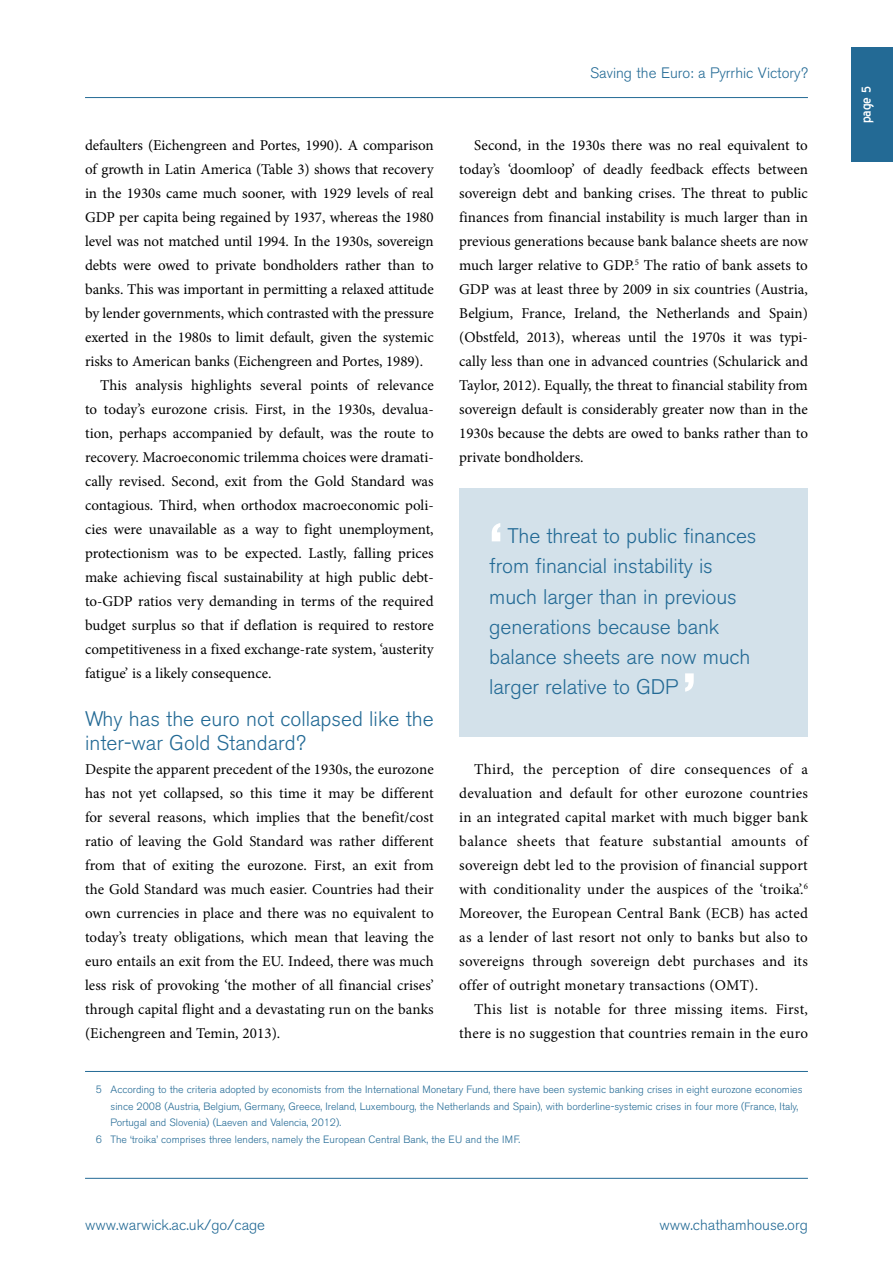
<style>
.page{position:relative;width:893px;height:1263px;background:#fff}
.page>*{position:absolute;margin:0;border:0;box-sizing:border-box;transform-origin:0 0}
.t1{font:700 54px "Akzidenz Grotesk BE";color:#fff}
.t2{font:300 21px/30px "Akzidenz Grotesk BE";letter-spacing:-.005em;color:#236a95}
.t3{font:16.5px "Blue Highway";color:#fff}
.t4{font:15px/24px "Minion Pro";letter-spacing:-.005em;color:#000;text-align:justify}
.t5{font:15px/24px "Minion Pro";letter-spacing:.015em;color:#000;text-align:right}
.t6{font:300 15px "Akzidenz Grotesk BE";color:#236a95}
.t7{font:300 10.5px "Akzidenz Grotesk BE";color:#236a95}
</style>
<div class="page">
<hr style="left:85px;top:1178px;width:723px;height:1px;background:#236a95">
<hr style="left:85px;top:97px;width:723px;height:1px;background:#236a95">
<div style="left:851px;top:47px;width:42px;height:115px;background:#236a95"></div>
<hr style="left:85px;top:1071px;width:723px;height:1px;background:#236a95">
<div style="left:459px;top:488px;width:349px;height:249px;background:#d3e1ea"></div>
<p class="t4" style="left:85px;top:133px;width:350px">defaulters (Eichengreen and Portes, 1990). A comparison</p>
<p class="t4" style="left:85px;top:157px;width:350px">of growth in Latin America (Table 3) shows that recovery</p>
<p class="t4" style="left:85px;top:181px;width:350px">in the 1930s came much sooner, with 1929 levels of real</p>
<p class="t4" style="left:85px;top:205px;width:350px">GDP per capita being regained by 1937, whereas the 1980</p>
<p class="t4" style="left:85px;top:229px;width:350px">level was not matched until 1994. In the 1930s, sovereign</p>
<p class="t4" style="left:85px;top:253px;width:350px">debts were owed to private bondholders rather than to</p>
<p class="t4" style="left:85px;top:277px;width:350px">banks. This was important in permitting a relaxed attitude</p>
<p class="t4" style="left:85px;top:301px;width:350px">by lender governments, which contrasted with the pressure</p>
<p class="t4" style="left:85px;top:325px;width:350px">exerted in the 1980s to limit default, given the systemic</p>
<p class="t4" style="left:85px;top:349px;width:340px">risks to American banks (Eichengreen and Portes, 1989).</p>
<p class="t4" style="left:100px;top:373px;width:335px">This analysis highlights several points of relevance</p>
<p class="t4" style="left:85px;top:397px;width:350px">to today’s eurozone crisis. First, in the 1930s, devalua-</p>
<p class="t4" style="left:85px;top:421px;width:350px">tion, perhaps accompanied by default, was the route to</p>
<p class="t4" style="left:85px;top:445px;width:350px">recovery. Macroeconomic trilemma choices were dramati-</p>
<p class="t4" style="left:85px;top:469px;width:350px">cally revised. Second, exit from the Gold Standard was</p>
<p class="t4" style="left:85px;top:493px;width:350px">contagious. Third, when orthodox macroeconomic poli-</p>
<p class="t4" style="left:85px;top:517px;width:350px">cies were unavailable as a way to fight unemployment,</p>
<p class="t4" style="left:85px;top:541px;width:350px">protectionism was to be expected. Lastly, falling prices</p>
<p class="t4" style="left:85px;top:565px;width:350px">make achieving fiscal sustainability at high public debt-</p>
<p class="t4" style="left:85px;top:589px;width:350px">to-GDP ratios very demanding in terms of the required</p>
<p class="t4" style="left:85px;top:613px;width:350px">budget surplus so that if deflation is required to restore</p>
<p class="t4" style="left:85px;top:637px;width:350px">competitiveness in a fixed exchange-rate system, ‘austerity</p>
<p class="t4" style="left:85px;top:661px;width:188px">fatigue’ is a likely consequence.</p>
<h2 class="t2" style="left:85px;top:707px;width:350px;line-height:24px">Why has the euro not collapsed like the inter-war Gold Standard?</h2>
<p class="t4" style="left:85px;top:757px;width:350px">Despite the apparent precedent of the 1930s, the eurozone has not yet collapsed, so this time it may be different for several reasons, which implies that the benefit/cost ratio of leaving the Gold Standard was rather different from that of exiting the eurozone. First, an exit from the Gold Standard was much easier. Countries had their own currencies in place and there was no equivalent to today’s treaty obligations, which mean that leaving the euro entails an exit from the EU. Indeed, there was much less risk of provoking ‘the mother of all financial crises’ through capital flight and a devastating run on the banks (Eichengreen and Temin, 2013).</p>
<p class="t6" style="left:590px;top:64px;width:219px">Saving the Euro: a Pyrrhic Victory?</p>
<p class="t4" style="left:459px;top:133px;width:350px;text-indent:15px">Second, in the 1930s there was no real equivalent to today’s ‘doomloop’ of deadly feedback effects between sovereign debt and banking crises. The threat to public finances from financial instability is much larger than in previous generations because bank balance sheets are now much larger relative to GDP.<sup>5</sup> The ratio of bank assets to GDP was at least three by 2009 in six countries (Austria, Belgium, France, Ireland, the Netherlands and Spain) (Obstfeld, 2013), whereas until the 1970s it was typi&shy;cally less than one in advanced countries (Schularick and Taylor, 2012). Equally, the threat to financial stability from sovereign default is considerably greater now than in the 1930s because the debts are owed to banks rather than to private bondholders.</p>
<h1 class="t1" style="left:489px;top:511px;width:15px">‘</h1>
<h2 class="t2" style="left:489px;top:522px;width:269px;text-indent:18px">The threat to public finances from financial instability is much larger than in previous generations because bank balance sheets are now much larger relative to GDP</h2>
<h1 class="t1" style="left:683px;top:661px;width:15px">’</h1>
<p class="t4" style="left:459px;top:757px;width:350px;text-indent:15px">Third, the perception of dire consequences of a devaluation and default for other eurozone countries in an integrated capital market with much bigger bank balance sheets that feature substantial amounts of sovereign debt led to the provision of financial support with conditionality under the auspices of the ‘troika’.<sup>6<br></sup>Moreover, the European Central Bank (ECB) has acted as a lender of last resort not only to banks but also to sovereigns through sovereign debt purchases and its offer of outright monetary transactions (OMT).</p>
<p class="t5" style="left:459px;top:997px;width:350px">This list is notable for three missing items. First, there is no suggestion that countries remain in the euro</p>
<p class="t7" style="left:96px;top:1083px;width:708px">5 According to the criteria adopted by economists from the International Monetary Fund, there have been systemic banking crises in eight eurozone economies</p>
<p class="t7" style="left:111px;top:1100px;width:689px">since 2008 (Austria, Belgium, Germany, Greece, Ireland, Luxembourg, the Netherlands and Spain), with borderline-systemic crises in four more (France, Italy,</p>
<p class="t7" style="left:111px;top:1116px;width:232px">Portugal and Slovenia) (Laeven and Valencia, 2012).</p>
<p class="t7" style="left:96px;top:1133px;width:426px">6 The ‘troika’ comprises three lenders, namely the European Central Bank, the EU and the IMF.</p>
<p class="t6" style="left:85px;top:1216px;width:182px">www.warwick.ac.uk/go/cage</p>
<p class="t6" style="left:659px;top:1216px;width:150px">www.chathamhouse.org</p>
<p class="t3" style="left:859px;top:123px;width:39px;rotate:-90deg">page 5</p>
</div>
